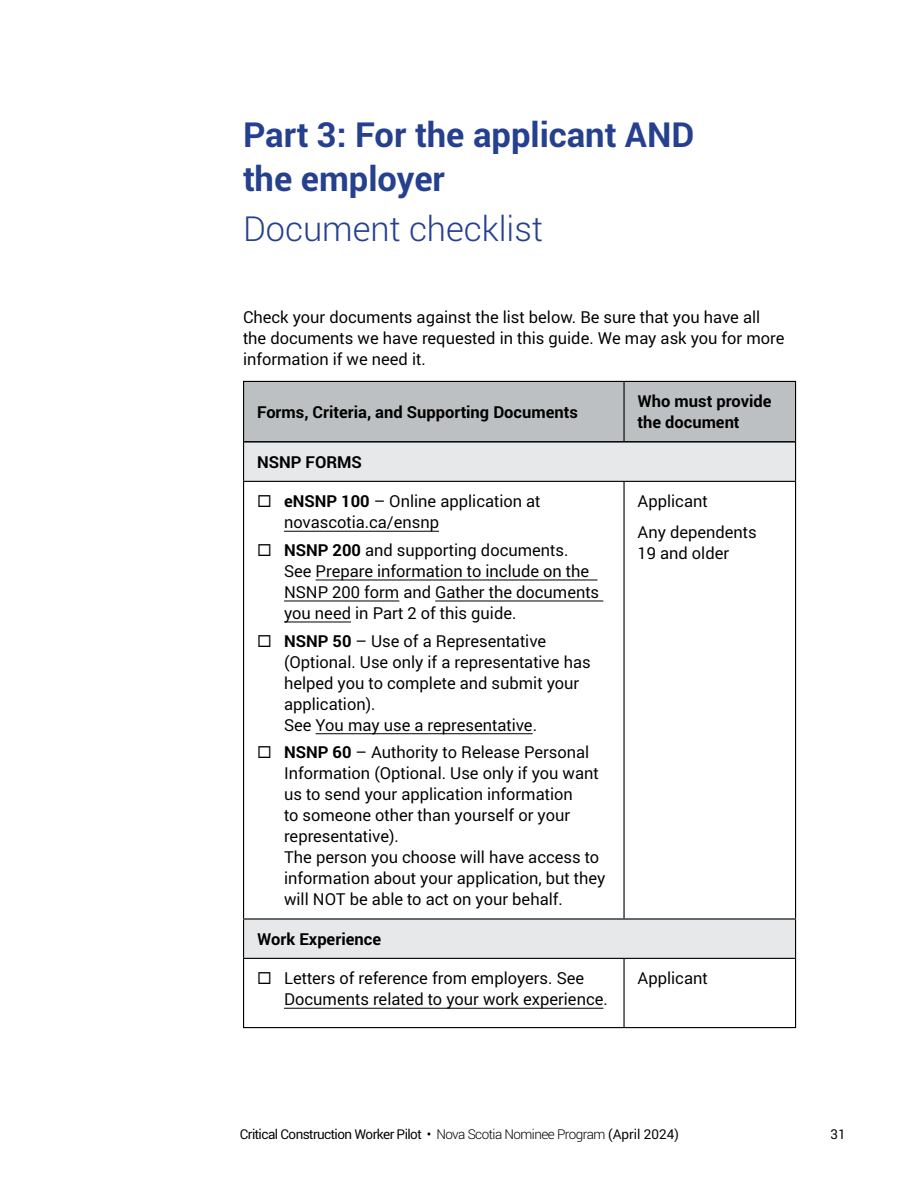
<style>
.page{position:relative;width:918px;height:1188px;background:#fff}
.page>*{position:absolute;margin:0;border:0;box-sizing:border-box;transform-origin:0 0}
.t1{font:700 34.5px/43.5px "Roboto";color:#25408f}
.t2{font:300 34.5px "Roboto";color:#25408f}
.Body{font:16.5px/21px "Roboto";color:#000}
.Body-2{font:700 16.5px/21px "Roboto";color:#000}
.Table_Paragraph{font:700 16.5px "Roboto";color:#000}
.t3{font:13.5px "Roboto";letter-spacing:-.04em;color:#000}
.s1{font-weight:700}
.s2{font-weight:300}
</style>
<div class="page">
<div style="left:244px;top:382px;width:551px;height:59px;background:#bdc0c2"></div>
<svg style="left:244px;top:443px;width:551px;height:515px"></svg>
<hr style="left:243px;top:381px;width:381px;height:1px;background:#000">
<hr style="left:243px;top:382px;width:1px;height:60px;background:#000">
<hr style="left:624px;top:381px;width:172px;height:1px;background:#000">
<hr style="left:623px;top:382px;width:2px;height:59px;background:#000">
<hr style="left:795px;top:382px;width:1px;height:60px;background:#000">
<hr style="left:243px;top:442px;width:1px;height:39px;background:#000">
<hr style="left:795px;top:442px;width:1px;height:39px;background:#000">
<hr style="left:243px;top:481px;width:381px;height:1px;background:#000">
<hr style="left:243px;top:482px;width:1px;height:436px;background:#000">
<hr style="left:624px;top:481px;width:172px;height:1px;background:#000">
<hr style="left:623px;top:482px;width:2px;height:436px;background:#000">
<hr style="left:795px;top:482px;width:1px;height:436px;background:#000">
<hr style="left:243px;top:918px;width:381px;height:2px;background:#000">
<hr style="left:243px;top:920px;width:1px;height:38px;background:#000">
<hr style="left:624px;top:918px;width:172px;height:2px;background:#000">
<hr style="left:795px;top:920px;width:1px;height:38px;background:#000">
<hr style="left:243px;top:958px;width:381px;height:1px;background:#000">
<hr style="left:243px;top:959px;width:1px;height:68px;background:#000">
<hr style="left:624px;top:958px;width:172px;height:1px;background:#000">
<hr style="left:623px;top:959px;width:2px;height:68px;background:#000">
<hr style="left:795px;top:959px;width:1px;height:68px;background:#000">
<hr style="left:243px;top:1027px;width:381px;height:1px;background:#000">
<hr style="left:624px;top:1027px;width:172px;height:1px;background:#000">
<hr style="left:244px;top:441px;width:380px;height:2px;background:#000">
<hr style="left:624px;top:441px;width:171px;height:2px;background:#000">
<hr style="left:284px;top:531px;width:155px;height:1px;background:#000">
<hr style="left:316px;top:580px;width:281px;height:1px;background:#000">
<hr style="left:284px;top:601px;width:115px;height:1px;background:#000">
<hr style="left:435px;top:601px;width:168px;height:1px;background:#000">
<hr style="left:284px;top:622px;width:67px;height:1px;background:#000">
<hr style="left:316px;top:733px;width:217px;height:1px;background:#000">
<hr style="left:284px;top:1008px;width:319px;height:1px;background:#000">
<svg style="left:258px;top:495px;width:12px;height:12px"></svg>
<svg style="left:258px;top:544px;width:12px;height:12px"></svg>
<svg style="left:258px;top:635px;width:12px;height:12px"></svg>
<svg style="left:258px;top:746px;width:12px;height:12px"></svg>
<h1 class="t1" style="left:243px;top:112px;width:453px">Part 3: For the applicant AND the employer</h1>
<h1 class="t2" style="left:243px;top:205px;width:301px">Document checklist</h1>
<p class="Body" style="left:243px;top:306px;width:543px">Check your documents against the list below. Be sure that you have all the documents we have requested in this guide. We may ask you for more information if we need it.</p>
<p class="Table_Paragraph" style="left:257px;top:401px;width:322px">Forms, Criteria, and Supporting Documents</p>
<p class="Body-2" style="left:638px;top:390px;width:136px">Who must provide the document</p>
<p class="Body-2" style="left:257px;top:451px;width:106px">NSNP FORMS</p>
<p class="Body" style="left:284px;top:490px;width:258px"><span class="s1">eNSNP 100</span> – Online application at novascotia.ca/ensnp</p>
<p class="Body" style="left:284px;top:539px;width:317px"><span class="s1">NSNP 200</span> and supporting documents.<br>See Prepare information to include on the NSNP 200 form and Gather the documents you need in Part 2 of this guide.</p>
<p class="Body" style="left:284px;top:630px;width:308px"><span class="s1">NSNP 50</span> – Use of a Representative (Optional. Use only if a representative has helped you to complete and submit your application).<br>See You may use a representative.</p>
<p class="Body" style="left:284px;top:742px;width:323px"><span class="s1">NSNP 60</span> – Authority to Release Personal Information (Optional. Use only if you want us to send your application information<br>to someone other than yourself or your representative).<br>The person you choose will have access to information about your application, but they will NOT be able to act on your behalf.</p>
<p class="Body" style="left:638px;top:490px;width:72px">Applicant</p>
<p class="Body" style="left:638px;top:521px;width:121px">Any dependents<br>19 and older</p>
<p class="Body-2" style="left:257px;top:928px;width:126px">Work Experience</p>
<p class="Body" style="left:284px;top:967px;width:325px">Letters of reference from employers. See<br>Documents related to your work experience.</p>
<p class="Body" style="left:638px;top:967px;width:72px">Applicant</p>
<p class="t3" style="left:240px;top:1125px;width:441px">Critical Construction Worker Pilot • <span class="s2">Nova Scotia Nominee Program</span> (April 2024)</p>
<p class="t3" style="left:831px;top:1125px;width:17px">31</p>
</div>
